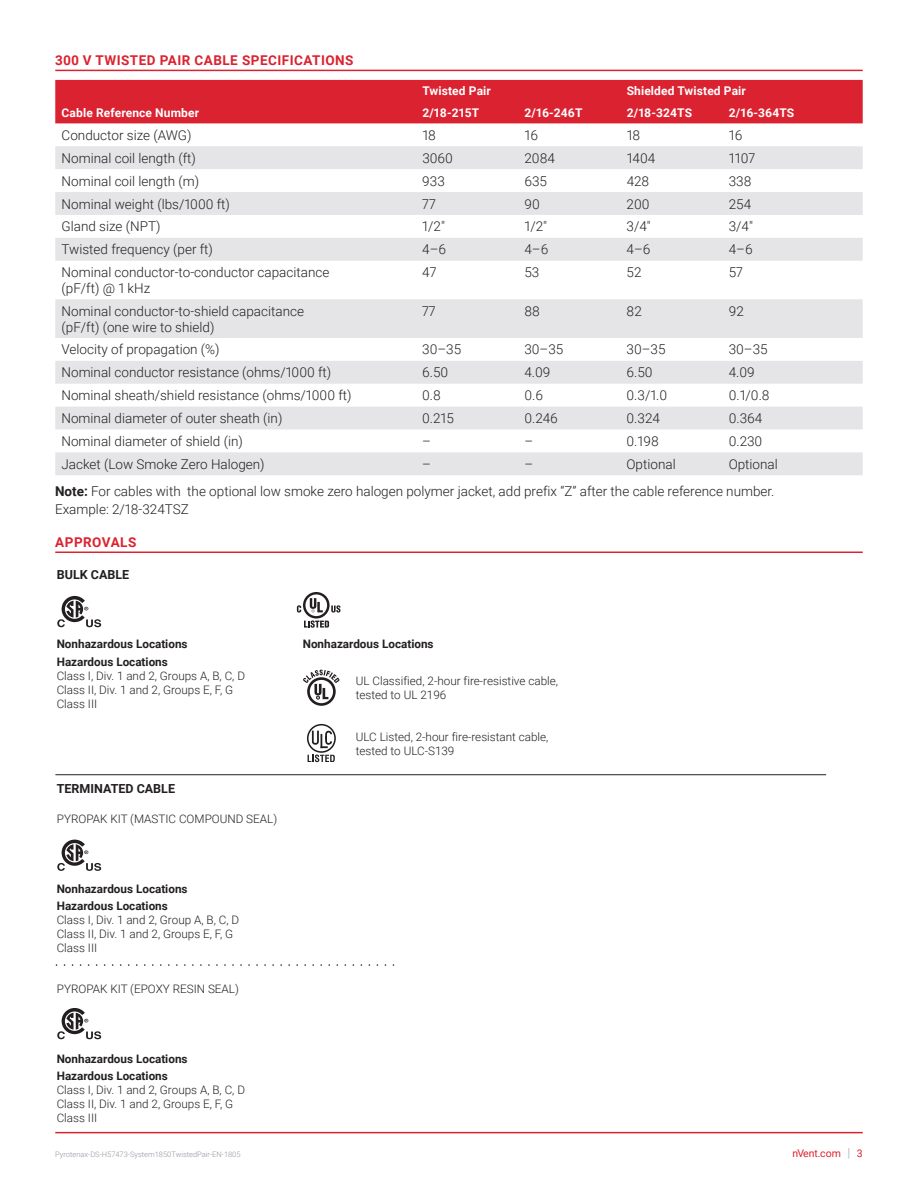
<style>
.page{position:relative;width:918px;height:1188px;background:#fff}
.page>*{position:absolute;margin:0;border:0;box-sizing:border-box;transform-origin:0 0}
.t1{font:300 13.5px/15.8px "Roboto";color:#231f20}
.t2{font:700 13.5px "Roboto";letter-spacing:.035em;color:#db2230}
.t3{font:700 12.45px "Roboto";color:#231f20}
.t4{font:700 12px "Roboto";letter-spacing:.01em;color:#fff}
.t5{font:300 11.7px/14.1px "Roboto";color:#231f20}
.t6{font:700 11.7px/17.1px "Roboto";color:#231f20}
.t7{font:10.5px "Roboto";color:#db2230}
.t8{font:300 7.5px "Roboto";color:#8f959e}
.s1{font-weight:700}
.s2{font-weight:300;font-size:12.6px;color:#8f959e}
</style>
<div class="page">
<hr style="left:55px;top:70px;width:808px;height:1px;background:#db2230">
<hr style="left:55px;top:552px;width:808px;height:1px;background:#db2230">
<hr style="left:55px;top:1132px;width:808px;height:1px;background:#db2230">
<div style="left:55px;top:80px;width:808px;height:43px;background:#db2230"></div>
<svg style="left:55px;top:146px;width:808px;height:329px;fill:#e5e5e8"></svg>
<hr style="left:55px;top:774px;width:771px;height:1px;background:#231f20">
<svg style="left:56px;top:964px;width:337px;height:2px"></svg>
<svg style="left:57px;top:1008px;width:44px;height:31px"></svg>
<svg style="left:57px;top:840px;width:44px;height:31px"></svg>
<svg style="left:57px;top:596px;width:44px;height:31px"></svg>
<svg style="left:331px;top:605px;width:10px;height:8px"></svg>
<svg style="left:297px;top:605px;width:4px;height:8px"></svg>
<svg style="left:303px;top:592px;width:27px;height:27px"></svg>
<svg style="left:305px;top:594px;width:22px;height:22px"></svg>
<svg style="left:310px;top:598px;width:13px;height:14px"></svg>
<svg style="left:304px;top:620px;width:25px;height:8px"></svg>
<svg style="left:307px;top:677px;width:29px;height:29px"></svg>
<svg style="left:310px;top:680px;width:23px;height:23px"></svg>
<svg style="left:303px;top:670px;width:37px;height:29px"></svg>
<svg style="left:307px;top:724px;width:29px;height:38px"></svg>
<p class="t2" style="left:55px;top:51px;width:300px">300 V TWISTED PAIR CABLE SPECIFICATIONS</p>
<p class="t4" style="left:422px;top:83px;width:70px">Twisted Pair</p>
<p class="t4" style="left:627px;top:83px;width:121px">Shielded Twisted Pair</p>
<p class="t4" style="left:62px;top:104px;width:139px">Cable Reference Number</p>
<p class="t4" style="left:422px;top:104px;width:58px">2/18-215T</p>
<p class="t4" style="left:525px;top:104px;width:59px">2/16-246T</p>
<p class="t4" style="left:627px;top:104px;width:67px">2/18-324TS</p>
<p class="t4" style="left:729px;top:104px;width:67px">2/16-364TS</p>
<p class="t1" style="left:62px;top:127px;width:131px">Conductor size (AWG)</p>
<p class="t1" style="left:422px;top:127px;width:15px">18</p>
<p class="t1" style="left:525px;top:127px;width:15px">16</p>
<p class="t1" style="left:627px;top:127px;width:15px">18</p>
<p class="t1" style="left:729px;top:127px;width:15px">16</p>
<p class="t1" style="left:62px;top:150px;width:136px">Nominal coil length (ft)</p>
<p class="t1" style="left:422px;top:150px;width:32px">3060</p>
<p class="t1" style="left:525px;top:150px;width:32px">2084</p>
<p class="t1" style="left:627px;top:150px;width:30px">1404</p>
<p class="t1" style="left:729px;top:150px;width:28px">1107</p>
<p class="t1" style="left:62px;top:173px;width:139px">Nominal coil length (m)</p>
<p class="t1" style="left:422px;top:173px;width:24px">933</p>
<p class="t1" style="left:525px;top:173px;width:24px">635</p>
<p class="t1" style="left:627px;top:173px;width:24px">428</p>
<p class="t1" style="left:729px;top:173px;width:24px">338</p>
<p class="t1" style="left:62px;top:195px;width:170px">Nominal weight (lbs/1000 ft)</p>
<p class="t1" style="left:422px;top:195px;width:15px">77</p>
<p class="t1" style="left:524px;top:195px;width:17px">90</p>
<p class="t1" style="left:627px;top:195px;width:24px">200</p>
<p class="t1" style="left:729px;top:195px;width:24px">254</p>
<p class="t1" style="left:62px;top:218px;width:100px">Gland size (NPT)</p>
<p class="t1" style="left:422px;top:218px;width:24px">1/2"</p>
<p class="t1" style="left:524px;top:218px;width:24px">1/2"</p>
<p class="t1" style="left:627px;top:218px;width:26px">3/4"</p>
<p class="t1" style="left:729px;top:218px;width:26px">3/4"</p>
<p class="t1" style="left:62px;top:241px;width:153px">Twisted frequency (per ft)</p>
<p class="t1" style="left:422px;top:241px;width:25px">4–6</p>
<p class="t1" style="left:524px;top:241px;width:25px">4–6</p>
<p class="t1" style="left:627px;top:241px;width:25px">4–6</p>
<p class="t1" style="left:729px;top:241px;width:25px">4–6</p>
<p class="t1" style="left:62px;top:264px;width:269px">Nominal conductor-to-conductor capacitance (pF/ft) @ 1 kHz</p>
<p class="t1" style="left:422px;top:264px;width:16px">47</p>
<p class="t1" style="left:524px;top:264px;width:16px">53</p>
<p class="t1" style="left:627px;top:264px;width:16px">52</p>
<p class="t1" style="left:729px;top:264px;width:16px">57</p>
<p class="t1" style="left:62px;top:303px;width:244px">Nominal conductor-to-shield capacitance (pF/ft) (one wire to shield)</p>
<p class="t1" style="left:422px;top:303px;width:15px">77</p>
<p class="t1" style="left:524px;top:303px;width:17px">88</p>
<p class="t1" style="left:627px;top:303px;width:17px">82</p>
<p class="t1" style="left:729px;top:303px;width:17px">92</p>
<p class="t1" style="left:62px;top:341px;width:160px">Velocity of propagation (%)</p>
<p class="t1" style="left:422px;top:341px;width:40px">30–35</p>
<p class="t1" style="left:524px;top:341px;width:40px">30–35</p>
<p class="t1" style="left:627px;top:341px;width:40px">30–35</p>
<p class="t1" style="left:729px;top:341px;width:40px">30–35</p>
<p class="t1" style="left:62px;top:364px;width:271px">Nominal conductor resistance (ohms/1000 ft)</p>
<p class="t1" style="left:422px;top:364px;width:28px">6.50</p>
<p class="t1" style="left:524px;top:364px;width:28px">4.09</p>
<p class="t1" style="left:627px;top:364px;width:28px">6.50</p>
<p class="t1" style="left:729px;top:364px;width:28px">4.09</p>
<p class="t1" style="left:62px;top:387px;width:292px">Nominal sheath/shield resistance (ohms/1000 ft)</p>
<p class="t1" style="left:422px;top:387px;width:20px">0.8</p>
<p class="t1" style="left:524px;top:387px;width:20px">0.6</p>
<p class="t1" style="left:627px;top:387px;width:42px">0.3/1.0</p>
<p class="t1" style="left:729px;top:387px;width:42px">0.1/0.8</p>
<p class="t1" style="left:62px;top:410px;width:222px">Nominal diameter of outer sheath (in)</p>
<p class="t1" style="left:422px;top:410px;width:33px">0.215</p>
<p class="t1" style="left:524px;top:410px;width:35px">0.246</p>
<p class="t1" style="left:627px;top:410px;width:35px">0.324</p>
<p class="t1" style="left:729px;top:410px;width:35px">0.364</p>
<p class="t1" style="left:61px;top:433px;width:183px">Nominal diameter of shield (in)</p>
<p class="t1" style="left:422px;top:433px;width:10px">–</p>
<p class="t1" style="left:524px;top:433px;width:10px">–</p>
<p class="t1" style="left:627px;top:433px;width:34px">0.198</p>
<p class="t1" style="left:729px;top:433px;width:35px">0.230</p>
<p class="t1" style="left:61px;top:456px;width:205px">Jacket (Low Smoke Zero Halogen)</p>
<p class="t1" style="left:422px;top:456px;width:10px">–</p>
<p class="t1" style="left:524px;top:456px;width:10px">–</p>
<p class="t1" style="left:627px;top:456px;width:51px">Optional</p>
<p class="t1" style="left:55px;top:450px;width:724px;line-height:26.8px;text-align:right">Optional<br><span class="s1">Note:</span> For cables with the optional low smoke zero halogen polymer jacket, add prefix “Z” after the cable reference number.</p>
<p class="t1" style="left:55px;top:501px;width:135px">Example: 2/18-324TSZ</p>
<p class="t2" style="left:55px;top:533px;width:83px">APPROVALS</p>
<p class="t3" style="left:57px;top:566px;width:74px">BULK CABLE</p>
<p class="t6" style="left:57px;top:635px;width:132px">Nonhazardous Locations<br>Hazardous Locations</p>
<p class="t5" style="left:57px;top:668px;width:190px">Class I, Div. 1 and 2, Groups A, B, C, D<br>Class II, Div. 1 and 2, Groups E, F, G<br>Class III</p>
<p class="t3" style="left:57px;top:780px;width:120px">TERMINATED CABLE</p>
<p class="t5" style="left:57px;top:811px;width:222px">PYROPAK KIT (MASTIC COMPOUND SEAL)</p>
<p class="t6" style="left:57px;top:880px;width:132px">Nonhazardous Locations<br>Hazardous Locations</p>
<p class="t5" style="left:57px;top:912px;width:184px">Class I, Div. 1 and 2, Group A, B, C, D<br>Class II, Div. 1 and 2, Groups E, F, G<br>Class III</p>
<p class="t5" style="left:57px;top:982px;width:184px">PYROPAK KIT (EPOXY RESIN SEAL)</p>
<p class="t6" style="left:57px;top:1050px;width:132px">Nonhazardous Locations<br>Hazardous Locations</p>
<p class="t5" style="left:57px;top:1082px;width:190px">Class I, Div. 1 and 2, Groups A, B, C, D<br>Class II, Div. 1 and 2, Groups E, F, G<br>Class III</p>
<p class="t6" style="left:303px;top:635px;width:132px">Nonhazardous Locations</p>
<p class="t5" style="left:356px;top:673px;width:204px">UL Classified, 2-hour fire-resistive cable, tested to UL 2196</p>
<p class="t5" style="left:356px;top:729px;width:194px">ULC Listed, 2-hour fire-resistant cable, tested to ULC-S139</p>
<p class="t8" style="left:55px;top:1149px;width:187px">Pyrotenax-DS-H57473-System1850TwistedPair-EN-1805</p>
<p class="t7" style="left:792px;top:1146px;width:72px">nVent.com <span class="s2">|</span> 3</p>
</div>
